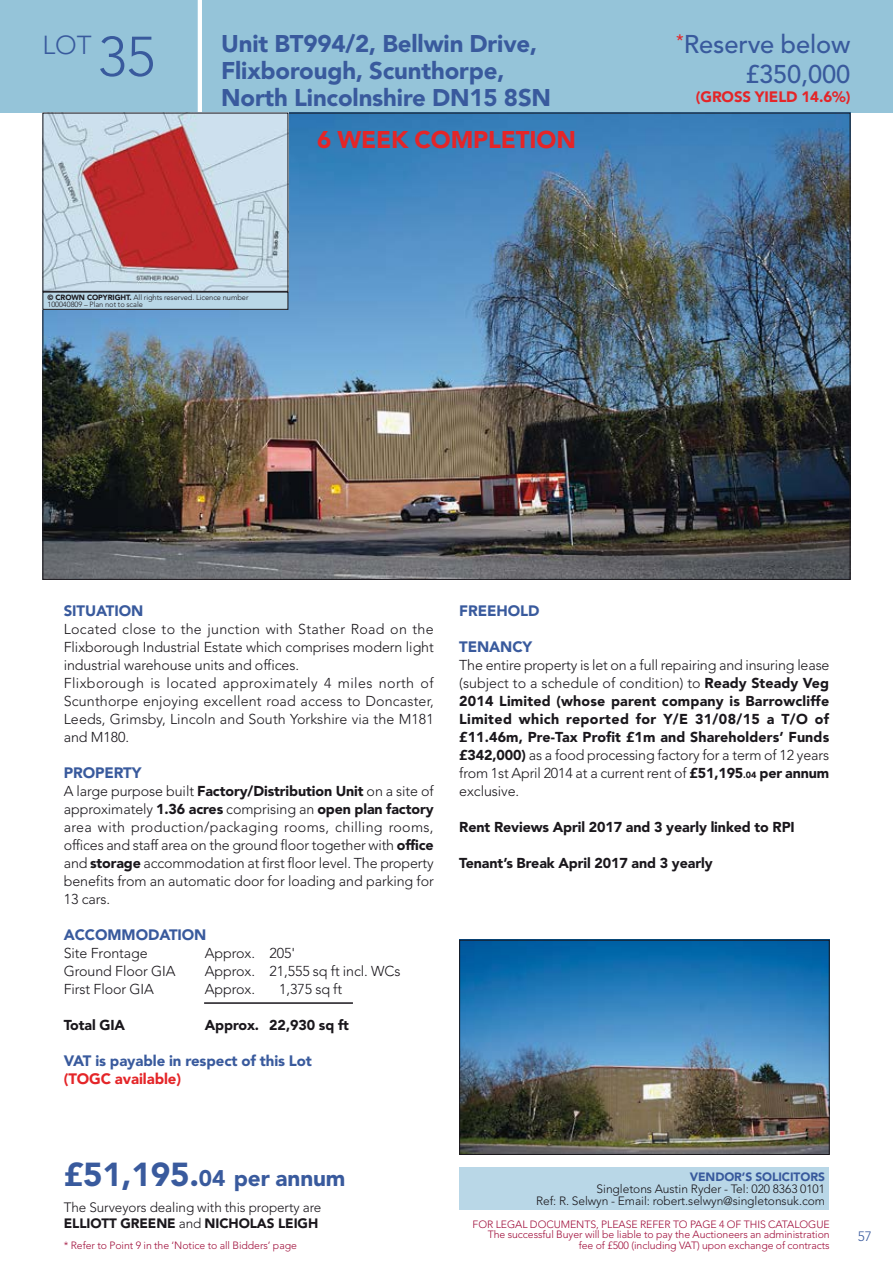
<style>
.page{position:relative;width:893px;height:1263px;background:#fff}
.page>*{position:absolute;margin:0;border:0;box-sizing:border-box;transform-origin:0 0}
.t1{font:300 25.8px "Avenir LT Std";color:#395a9d}
.t2{font:500 25.5px/29.2px "Avenir LT Std";letter-spacing:-.005em;color:#395a9d;text-align:right}
.t3{font:900 24px/27px "Avenir LT Std";letter-spacing:-.005em;color:#395a9d}
.t4{font:900 24px "Avenir LT Std";letter-spacing:-.005em;color:#e42528}
.t5{font:900 22.5px "Avenir LT Std";letter-spacing:-.005em;color:#395a9d}
.t6{font:900 15px "Avenir LT Std";letter-spacing:-.005em;color:#395a9d}
.t7{font:900 15px "Avenir LT Std";letter-spacing:-.005em;color:#e42528}
.t8{font:300 14.25px/18px "Avenir LT Std";letter-spacing:-.005em;color:#1a171c;text-align:justify}
.t9{font:900 14.25px "Avenir LT Std";letter-spacing:-.005em;color:#1a171c}
.t10{font:300 13.5px/16.5px "Avenir LT Std";letter-spacing:-.005em;color:#1a171c}
.t11{font:300 13.5px "Avenir LT Std";color:#395a9d}
.t12{font:300 12px/12px "Avenir LT Std";letter-spacing:-.005em;color:#1a171c;text-align:right}
.t13{font:900 12px "Avenir LT Std";letter-spacing:-.005em;color:#395a9d}
.t14{font:300 10.5px/10.5px "Avenir LT Std";letter-spacing:-.005em;color:#a00f3b;text-align:right}
.t15{font:300 7.5px/7.5px "Avenir LT Std";letter-spacing:-.005em;color:#1a171c}
.s1{font-size:55.5px}
.s2{font-weight:900}
.s3{font-weight:900;font-size:9px}
.s4{font-size:33px}
</style>
<div class="page">
<div style="left:0;top:0;width:893px;height:113px;background:#95c4d9"></div>
<hr style="left:198px;top:0;width:4px;height:113px;background:#fff">
<img style="left:45px;top:115px;width:803px;height:463px">
<hr style="left:204px;top:1002px;width:149px;height:2px;background:#1a171c">
<div style="left:459px;top:1167px;width:370px;height:43px;background:#b9d7e7"></div>
<img style="left:45px;top:115px;width:241px;height:175px">
<div style="left:43px;top:292px;width:245px;height:17px;background:#b9d7e7"></div>
<div style="left:43px;top:292px;width:245px;height:18px;border:1px solid #1a171c"></div>
<img style="left:461px;top:942px;width:367px;height:211px">
<div style="left:459px;top:940px;width:371px;height:215px;border:1px solid #1a171c"></div>
<h1 class="t1" style="left:43px;top:30px;width:114px">LOT <span class="s1">35</span></h1>
<h3 class="t3" style="left:221px;top:30px;width:332px">Unit BT994/2, Bellwin Drive,<br>Flixborough, Scunthorpe,<br>North Lincolnshire DN15 8SN</h3>
<h2 class="t2" style="left:676px;top:30px;width:176px"><sup>*</sup>Reserve below £350,000</h2>
<p class="t7" style="left:696px;top:88px;width:156px">(GROSS YIELD 14.6%)</p>
<p class="t15" style="left:48px;top:293px;width:203px"><span class="s2">© CROWN COPYRIGHT.</span> All rights reserved. Licence number<br>100040809 – Plan not to scale</p>
<h3 class="t4" style="left:317px;top:125px;width:260px">6 WEEK COMPLETION</h3>
<p class="t6" style="left:64px;top:601px;width:81px">SITUATION</p>
<p class="t8" style="left:64px;top:620px;width:372px;text-align:left">Located close to the junction with Stather Road on the Flixborough Industrial Estate which comprises modern light industrial warehouse units and offices.<br>Flixborough is located approximately 4 miles north of Scunthorpe enjoying excellent road access to Doncaster, Leeds, Grimsby, Lincoln and South Yorkshire via the M181 and M180.</p>
<p class="t6" style="left:64px;top:763px;width:79px">PROPERTY</p>
<p class="t8" style="left:64px;top:782px;width:372px">A large purpose built <span class="s2">Factory/Distribution Unit</span> on a site of approximately <span class="s2">1.36 acres</span> comprising an <span class="s2">open plan factory </span>area with production/packaging rooms, chilling rooms, offices and staff area on the ground floor together with <span class="s2">office </span>and <span class="s2">storage</span> accommodation at first floor level. The property benefits from an automatic door for loading and parking for 13 cars.</p>
<p class="t6" style="left:64px;top:925px;width:144px">ACCOMMODATION</p>
<p class="t8" style="left:64px;top:944px;width:86px">Site Frontage</p>
<p class="t8" style="left:205px;top:944px;width:92px">Approx. 205'</p>
<p class="t8" style="left:64px;top:962px;width:113px">Ground Floor GIA</p>
<p class="t8" style="left:205px;top:962px;width:197px">Approx. 21,555 sq ft incl. WCs</p>
<p class="t8" style="left:64px;top:980px;width:92px">First Floor GIA</p>
<p class="t8" style="left:205px;top:980px;width:52px">Approx.</p>
<p class="t8" style="left:279px;top:980px;width:65px">1,375 sq ft</p>
<p class="t9" style="left:64px;top:1016px;width:63px">Total GIA</p>
<p class="t9" style="left:205px;top:1016px;width:146px">Approx. 22,930 sq ft</p>
<p class="t6" style="left:64px;top:1051px;width:250px">VAT is payable in respect of this Lot</p>
<p class="t7" style="left:64px;top:1069px;width:119px">(TOGC available)</p>
<p class="t6" style="left:459px;top:601px;width:82px">FREEHOLD</p>
<p class="t6" style="left:459px;top:637px;width:75px">TENANCY</p>
<p class="t8" style="left:459px;top:656px;width:372px">The entire property is let on a full repairing and insuring lease (subject to a schedule of condition) to <span class="s2">Ready Steady Veg 2014 Limited (whose parent company is Barrowcliffe Limited which reported for Y/E 31/08/15 a T/O of £11.46m, Pre-Tax Profit £1m and Shareholders’ Funds £342,000)</span> as a food processing factory for a term of 12 years from 1st April 2014 at a current rent of <span class="s2">£51,195</span><span class="s3">.04</span> <span class="s2">per annum </span>exclusive.</p>
<p class="t9" style="left:459px;top:818px;width:337px">Rent Reviews April 2017 and 3 yearly linked to RPI</p>
<p class="t9" style="left:459px;top:854px;width:255px">Tenant’s Break April 2017 and 3 yearly</p>
<h3 class="t5" style="left:64px;top:1164px;width:283px"><span class="s4">£51,195.</span>04 per annum</h3>
<p class="t13" style="left:690px;top:1169px;width:137px">VENDOR’S SOLICITORS</p>
<p class="t12" style="left:536px;top:1182px;width:291px">Singletons Austin Ryder - Tel: 020 8363 0101<br>Ref: R. Selwyn - Email: robert.selwyn@singletonsuk.com</p>
<p class="t10" style="left:64px;top:1199px;width:259px">The Surveyors dealing with this property are<br><span class="s2">ELLIOTT GREENE</span> and <span class="s2">NICHOLAS LEIGH</span></p>
<p class="t14" style="left:473px;top:1219px;width:359px">FOR LEGAL DOCUMENTS, PLEASE REFER TO PAGE 4 OF THIS CATALOGUE<br>The successful Buyer will be liable to pay the Auctioneers an administration fee of £500 (including VAT) upon exchange of contracts</p>
<p class="t14" style="left:64px;top:1240px;width:235px">* Refer to Point 9 in the ‘Notice to all Bidders’ page</p>
<p class="t11" style="left:858px;top:1229px;width:15px">57</p>
</div>
